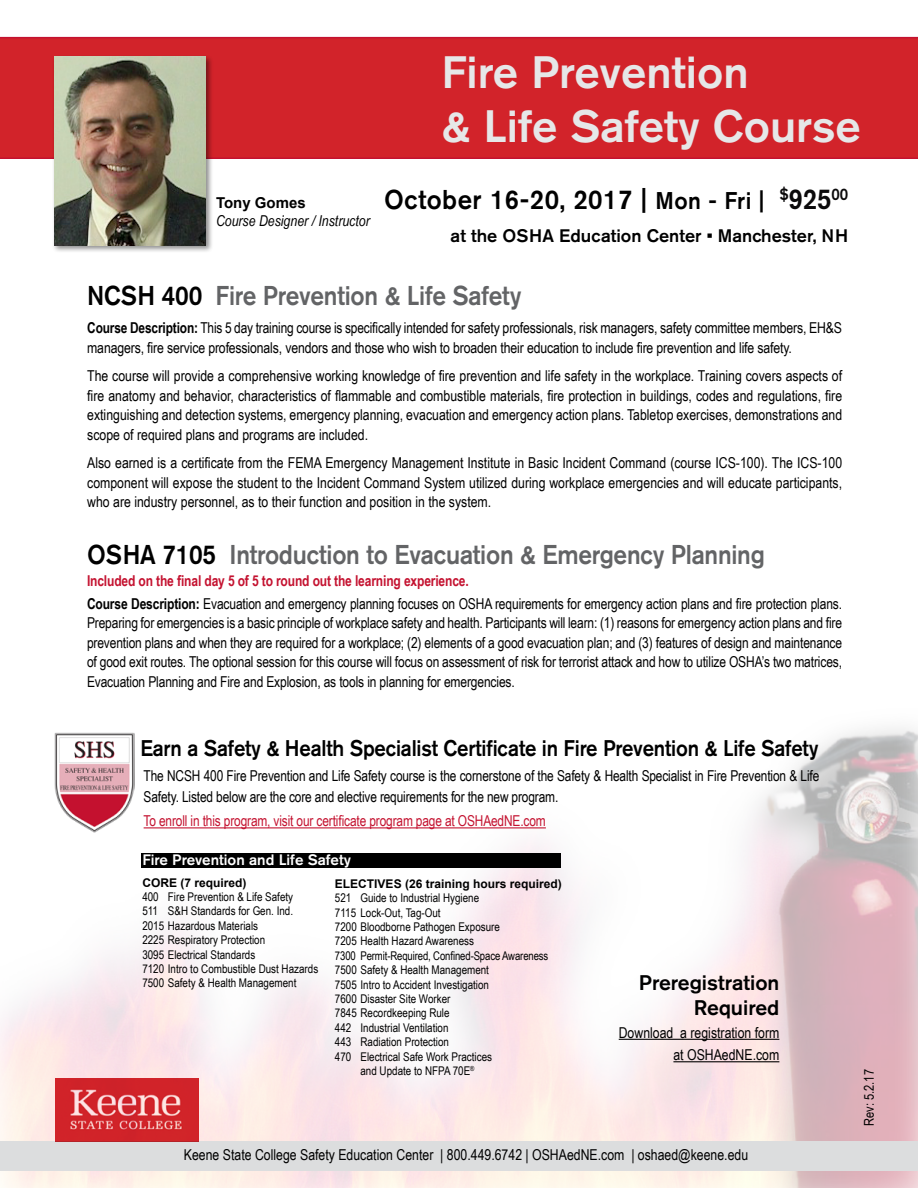
<style>
.page{position:relative;width:918px;height:1188px;background:#fff}
.page>*{position:absolute;margin:0;border:0;box-sizing:border-box;transform-origin:0 0}
.t1{font:500 45px/54px "Akzidenz Grotesk BE";color:#e6e7e8}
.t2{font:500 27px "Akzidenz Grotesk BE";letter-spacing:-.01em;color:#636466;scale:.9 1}
.t3{font:500 27px "Akzidenz Grotesk BE";letter-spacing:.02em;color:#000;scale:.95 1}
.t4{font:500 22.5px "Akzidenz Grotesk BE";letter-spacing:-.01em;color:#000;scale:.9 1}
.t5{font:500 21px/25.2px "Akzidenz Grotesk BE";color:#000;text-align:right}
.t6{font:500 18px "Akzidenz Grotesk BE";color:#000}
.t7{font:15px/19.5px "Arial Narrow";letter-spacing:-.01em;color:#000}
.t8{font:15px "Arial Narrow";letter-spacing:-.01em;color:#c41230}
.t9{font:500 15px "Akzidenz Grotesk BE";color:#fff}
.t10{font:italic 15px "Arial Narrow";color:#000}
.t11{font:700 15px "Arial";color:#000}
.t12{font:13.5px "Arial Narrow";color:#000}
.t13{font:12px/14.4px "Arial Narrow";color:#000}
.t14{font:700 12px "Arial";color:#000}
.s1{font-size:24px}
.s2{font-size:28.5px;color:#0b0a0b}
.s3{color:#000}
.s4{font-weight:700}
.s5{font-weight:700;color:#c41230}
</style>
<div class="page">
<img style="left:0;top:728px;width:918px;height:460px">
<div style="left:0;top:37px;width:918px;height:122px;background:#d2232a"></div>
<div style="left:52px;top:54px;width:162px;height:199px;background:#000;opacity:.45"></div>
<img style="left:54px;top:56px;width:152px;height:189px">
<div style="left:0;top:1142px;width:918px;height:30px;background:#dcddde"></div>
<hr style="left:619px;top:1039px;width:160px;height:1px;background:#000">
<hr style="left:673px;top:1061px;width:106px;height:1px;background:#000">
<img style="left:55px;top:1078px;width:143px;height:63px">
<div style="left:141px;top:853px;width:419px;height:15px;background:#000"></div>
<hr style="left:144px;top:827px;width:402px;height:1px;background:#c41230">
<img style="left:54px;top:732px;width:81px;height:100px">
<h1 class="t1" style="left:441px;top:44px;width:421px">Fire Prevention<br>&amp; Life Safety Course</h1>
<p class="t11" style="left:216px;top:194px;width:91px">Tony Gomes</p>
<p class="t10" style="left:216px;top:210px;width:155px">Course Designer / Instructor</p>
<h2 class="t3" style="left:384px;top:183px;width:490px">October 16-20, 2017 | <span class="s1">Mon - Fri |</span> <sup>$</sup><span class="s2">925</span><sup>00</sup></h2>
<p class="t6" style="left:451px;top:225px;width:399px">at the OSHA Education Center • Manchester, NH</p>
<h2 class="t2" style="left:87px;top:279px;width:484px"><span class="s3">NCSH 400</span> Fire Prevention &amp; Life Safety</h2>
<p class="t7" style="left:87px;top:318px;width:756px"><span class="s4">Course Description:</span> This 5 day training course is specifically intended for safety professionals, risk managers, safety committee members, EH&amp;S managers, fire service professionals, vendors and those who wish to broaden their education to include fire prevention and life safety.</p>
<p class="t7" style="left:87px;top:366px;width:757px;text-align:justify">The course will provide a comprehensive working knowledge of fire prevention and life safety in the workplace. Training covers aspects of fire anatomy and behavior, characteristics of flammable and combustible materials, fire protection in buildings, codes and regulations, fire extinguishing and detection systems, emergency planning, evacuation and emergency action plans. Tabletop exercises, demonstrations and scope of required plans and programs are included.</p>
<p class="t7" style="left:87px;top:453px;width:757px;text-align:justify">Also earned is a certificate from the FEMA Emergency Management Institute in Basic Incident Command (course ICS-100). The ICS-100 component will expose the student to the Incident Command System utilized during workplace emergencies and will educate participants, who are industry personnel, as to their function and position in the system.</p>
<h2 class="t2" style="left:87px;top:538px;width:754px"><span class="s3">OSHA 7105</span> Introduction to Evacuation &amp; Emergency Planning</h2>
<p class="t7" style="left:87px;top:569px;width:757px;line-height:22.5px"><span class="s5">Included on the final day 5 of 5 to round out the learning experience.<br></span><span class="s4">Course Description:</span> Evacuation and emergency planning focuses on OSHA requirements for emergency action plans and fire protection plans.</p>
<p class="t7" style="left:87px;top:612px;width:757px;text-align:justify">Preparing for emergencies is a basic principle of workplace safety and health. Participants will learn: (1) reasons for emergency action plans and fire prevention plans and when they are required for a workplace; (2) elements of a good evacuation plan; and (3) features of design and maintenance of good exit routes. The optional session for this course will focus on assessment of risk for terrorist attack and how to utilize OSHA’s two matrices, Evacuation Planning and Fire and Explosion, as tools in planning for emergencies.</p>
<h3 class="t4" style="left:140px;top:734px;width:755px">Earn a Safety &amp; Health Specialist Certificate in Fire Prevention &amp; Life Safety</h3>
<p class="t7" style="left:144px;top:765px;width:677px;line-height:21px">The NCSH 400 Fire Prevention and Life Safety course is the cornerstone of the Safety &amp; Health Specialist in Fire Prevention &amp; Life<br>Safety. Listed below are the core and elective requirements for the new program.</p>
<p class="t8" style="left:144px;top:810px;width:404px">To enroll in this program, visit our certificate program page at OSHAedNE.com</p>
<p class="t9" style="left:142px;top:850px;width:210px">Fire Prevention and Life Safety</p>
<p class="t14" style="left:142px;top:876px;width:106px">CORE (7 required)</p>
<p class="t13" style="left:142px;top:889px;width:177px">400 Fire Prevention &amp; Life Safety<br>511 S&amp;H Standards for Gen. Ind.<br>2015 Hazardous Materials<br>2225 Respiratory Protection<br>3095 Electrical Standards<br>7120 Intro to Combustible Dust Hazards<br>7500 Safety &amp; Health Management</p>
<p class="t14" style="left:335px;top:877px;width:228px">ELECTIVES (26 training hours required)</p>
<p class="t13" style="left:335px;top:890px;width:146px">521 Guide to Industrial Hygiene</p>
<p class="t13" style="left:335px;top:905px;width:107px">7115 Lock-Out, Tag-Out</p>
<p class="t13" style="left:335px;top:919px;width:167px">7200 Bloodborne Pathogen Exposure</p>
<p class="t13" style="left:335px;top:933px;width:141px">7205 Health Hazard Awareness</p>
<p class="t13" style="left:335px;top:948px;width:215px">7300 Permit-Required, Confined-Space Awareness</p>
<p class="t13" style="left:335px;top:962px;width:156px">7500 Safety &amp; Health Management</p>
<p class="t13" style="left:335px;top:977px;width:156px">7505 Intro to Accident Investigation</p>
<p class="t13" style="left:335px;top:991px;width:117px">7600 Disaster Site Worker</p>
<p class="t13" style="left:335px;top:1005px;width:116px">7845 Recordkeeping Rule</p>
<p class="t13" style="left:335px;top:1020px;width:115px">442 Industrial Ventilation</p>
<p class="t13" style="left:335px;top:1034px;width:116px">443 Radiation Protection</p>
<p class="t13" style="left:335px;top:1049px;width:159px">470 Electrical Safe Work Practices</p>
<p class="t13" style="left:360px;top:1063px;width:116px">and Update to NFPA 70E<sup>®</sup></p>
<h3 class="t5" style="left:639px;top:970px;width:142px">Preregistration<br>Required</h3>
<p class="t7" style="left:619px;top:1021px;width:162px;line-height:22.5px;text-align:right">Download a registration form at OSHAedNE.com</p>
<p class="t7" style="left:184px;top:1144px;width:566px">Keene State College Safety Education Center | 800.449.6742 | OSHAedNE.com | oshaed@keene.edu</p>
<p class="t12" style="left:859px;top:1126px;width:58px;rotate:-90deg">Rev: 5.2.17</p>
</div>
